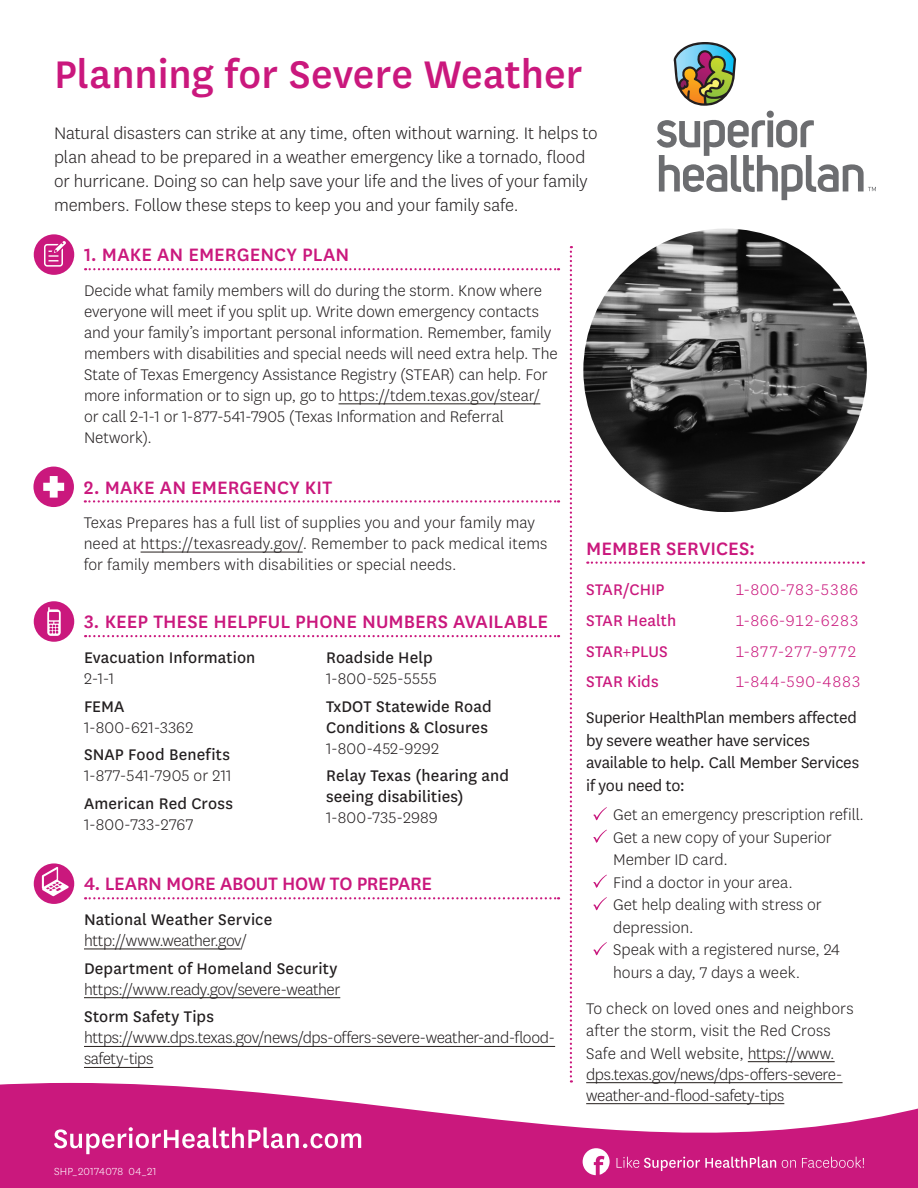
<style>
.page{position:relative;width:918px;height:1188px;background:#fff}
.page>*{position:absolute;margin:0;border:0;box-sizing:border-box;transform-origin:0 0}
.t1{font:500 45px "National";color:#ca187d}
.t2{font:500 21px "National";letter-spacing:.005em;color:#ca187d}
.t3{font:500 21px "National";letter-spacing:-.015em;color:#ca187d}
.t4{font:300 19.5px/24px "National";letter-spacing:-.005em;color:#231f20}
.t5{font:300 18px/21px "National";color:#231f20}
.t6{font:18px/21px "National";letter-spacing:.005em;color:#231f20}
.t7{font:300 18px/21px "National";letter-spacing:-.025em;color:#231f20}
.t8{font:18px/22.5px "National";letter-spacing:-.015em;color:#231f20}
.t9{font:300 18px/21px "Centene Sans";letter-spacing:-.025em;color:#231f20}
.t10{font:300 18px "National";color:#ca187d}
.t11{font:18px "National";letter-spacing:.005em;color:#ca187d}
.t12{font:300 18px "National";letter-spacing:.02em;color:#231f20}
.t13{font:300 12px "National";letter-spacing:.02em;color:#fff}
.s1{font-family:"Centene Sans"}
.s2{color:#fff}
.s3{font-weight:400}
.s4{font-family:"National";font-weight:400}
</style>
<div class="page">
<svg style="left:657px;top:42px;width:219px;height:158px"></svg>
<svg style="left:34px;top:234px;width:40px;height:41px"></svg>
<svg style="left:85px;top:500px;width:474px;height:3px"></svg>
<hr style="left:141px;top:552px;width:162px;height:1px;background:#241e1b">
<svg style="left:33px;top:467px;width:41px;height:40px"></svg>
<svg style="left:85px;top:635px;width:474px;height:2px"></svg>
<svg style="left:34px;top:601px;width:40px;height:41px"></svg>
<svg style="left:85px;top:897px;width:474px;height:2px"></svg>
<hr style="left:84px;top:949px;width:156px;height:1px;background:#241e1b">
<hr style="left:84px;top:997px;width:256px;height:1px;background:#241e1b">
<hr style="left:84px;top:1046px;width:471px;height:1px;background:#241e1b">
<hr style="left:84px;top:1067px;width:69px;height:1px;background:#241e1b">
<svg style="left:34px;top:863px;width:40px;height:41px"></svg>
<svg style="left:0;top:1083px;width:918px;height:105px;fill:#ca187d"></svg>
<svg style="left:583px;top:1148px;width:27px;height:27px"></svg>
<svg style="left:617px;top:1157px;width:247px;height:14px;background:#d44496"></svg>
<svg style="left:54px;top:1127px;width:307px;height:27px"></svg>
<svg style="left:85px;top:268px;width:474px;height:2px"></svg>
<hr style="left:339px;top:403px;width:201px;height:1px;background:#241e1b">
<hr style="left:748px;top:1061px;width:87px;height:1px;background:#241e1b">
<hr style="left:586px;top:1082px;width:257px;height:1px;background:#241e1b">
<hr style="left:586px;top:1103px;width:198px;height:1px;background:#241e1b">
<svg style="left:570px;top:246px;width:2px;height:837px"></svg>
<img style="left:583px;top:229px;width:284px;height:283px;border-radius:142px">
<svg style="left:587px;top:562px;width:277px;height:2px"></svg>
<h1 class="t1" style="left:54px;top:43px;width:530px">Planning for Severe Weather</h1>
<p class="t4" style="left:54px;top:120px;width:545px">Natural disasters can strike at any time, often without warning. It helps to plan ahead to be prepared in a weather emergency like a tornado, flood or hurricane. Doing so can help save your life and the lives of your family members. Follow these steps to keep you and your family safe.</p>
<p class="t2" style="left:84px;top:241px;width:267px">1. MAKE AN EMERGENCY PLAN</p>
<p class="t5" style="left:84px;top:279px;width:475px">Decide what family members will do during the storm. Know where everyone will meet if you split up. Write down emergency contacts and your family’s important personal information. Remember, family members with disabilities and special needs will need extra help. The State of Texas Emergency Assistance Registry (STEAR) can help. For more information or to sign up, go to <span class="s1">https://tdem.texas.gov/stear/ </span>or call 2-1-1 or 1-877-541-7905 (Texas Information and Referral Network).</p>
<p class="t2" style="left:84px;top:473px;width:250px">2. MAKE AN EMERGENCY KIT</p>
<p class="t5" style="left:84px;top:512px;width:465px">Texas Prepares has a full list of supplies you and your family may need at <span class="s1">https://texasready.gov/</span>. Remember to pack medical items for family members with disabilities or special needs.</p>
<h2 class="t2" style="left:586px;top:534px;width:171px">MEMBER SERVICES:</h2>
<p class="t11" style="left:586px;top:578px;width:80px">STAR/CHIP</p>
<p class="t10" style="left:735px;top:579px;width:126px">1-800-783-5386</p>
<p class="t11" style="left:586px;top:608px;width:92px">STAR Health</p>
<p class="t10" style="left:735px;top:609px;width:126px">1-866-912-6283</p>
<p class="t11" style="left:586px;top:639px;width:83px">STAR+PLUS</p>
<p class="t10" style="left:735px;top:640px;width:124px">1-877-277-9772</p>
<p class="t11" style="left:586px;top:670px;width:74px">STAR Kids</p>
<p class="t10" style="left:735px;top:671px;width:128px">1-844-590-4883</p>
<p class="t8" style="left:586px;top:706px;width:274px">Superior HealthPlan members affected by severe weather have services available to help. Call Member Services if you need to:</p>
<p class="t5" style="left:592px;top:804px;width:274px"><span class="s2">✓</span> Get an emergency prescription refill.</p>
<p class="t5" style="left:613px;top:825px;width:220px;line-height:22.5px;text-indent:-22px"><span class="s2">✓</span> Get a new copy of your Superior<br>Member ID card.</p>
<p class="t5" style="left:592px;top:871px;width:203px"><span class="s2">✓</span> Find a doctor in your area.</p>
<p class="t5" style="left:613px;top:893px;width:210px;line-height:22.5px;text-indent:-22px"><span class="s2">✓</span> Get help dealing with stress or depression.</p>
<p class="t5" style="left:613px;top:938px;width:228px;line-height:22.5px;text-indent:-22px"><span class="s2">✓</span> Speak with a registered nurse, 24 hours a day, 7 days a week.</p>
<p class="t5" style="left:586px;top:997px;width:269px;line-height:21.8px">To check on loved ones and neighbors after the storm, visit the Red Cross Safe and Well website, <span class="s1">https://www. dps.texas.gov/news/dps-offers-severe&shy;weather-and-flood-safety-tips</span></p>
<p class="t2" style="left:84px;top:608px;width:466px">3. KEEP THESE HELPFUL PHONE NUMBERS AVAILABLE</p>
<p class="t6" style="left:84px;top:646px;width:173px">Evacuation Information</p>
<p class="t5" style="left:84px;top:667px;width:32px">2-1-1</p>
<p class="t6" style="left:84px;top:695px;width:42px">FEMA</p>
<p class="t5" style="left:84px;top:716px;width:111px">1-800-621-3362</p>
<p class="t6" style="left:84px;top:743px;width:147px">SNAP Food Benefits</p>
<p class="t5" style="left:84px;top:765px;width:149px">1-877-541-7905 or 211</p>
<p class="t6" style="left:84px;top:792px;width:150px">American Red Cross</p>
<p class="t12" style="left:84px;top:813px;width:111px">1-800-733-2767</p>
<p class="t6" style="left:326px;top:646px;width:108px">Roadside Help</p>
<p class="t12" style="left:326px;top:667px;width:112px">1-800-525-5555</p>
<p class="t6" style="left:326px;top:695px;width:167px">TxDOT Statewide Road<br>Conditions &amp; Closures</p>
<p class="t5" style="left:326px;top:737px;width:114px">1-800-452-9292</p>
<p class="t6" style="left:326px;top:764px;width:184px">Relay Texas (hearing and seeing disabilities)</p>
<p class="t5" style="left:326px;top:807px;width:113px">1-800-735-2989</p>
<p class="t3" style="left:84px;top:870px;width:350px">4. LEARN MORE ABOUT HOW TO PREPARE</p>
<p class="t7" style="left:84px;top:908px;width:190px"><span class="s3">National Weather Service </span>http://www.weather.gov/</p>
<p class="t7" style="left:84px;top:957px;width:258px"><span class="s3">Department of Homeland Security </span>https://www.ready.gov/severe-weather</p>
<p class="t9" style="left:84px;top:1006px;width:473px"><span class="s4">Storm Safety Tips </span>https://www.dps.texas.gov/news/dps-offers-severe-weather-and-flood&shy;safety-tips</p>
<p class="t13" style="left:54px;top:1164px;width:104px">SHP_20174078 04_21</p>
</div>
